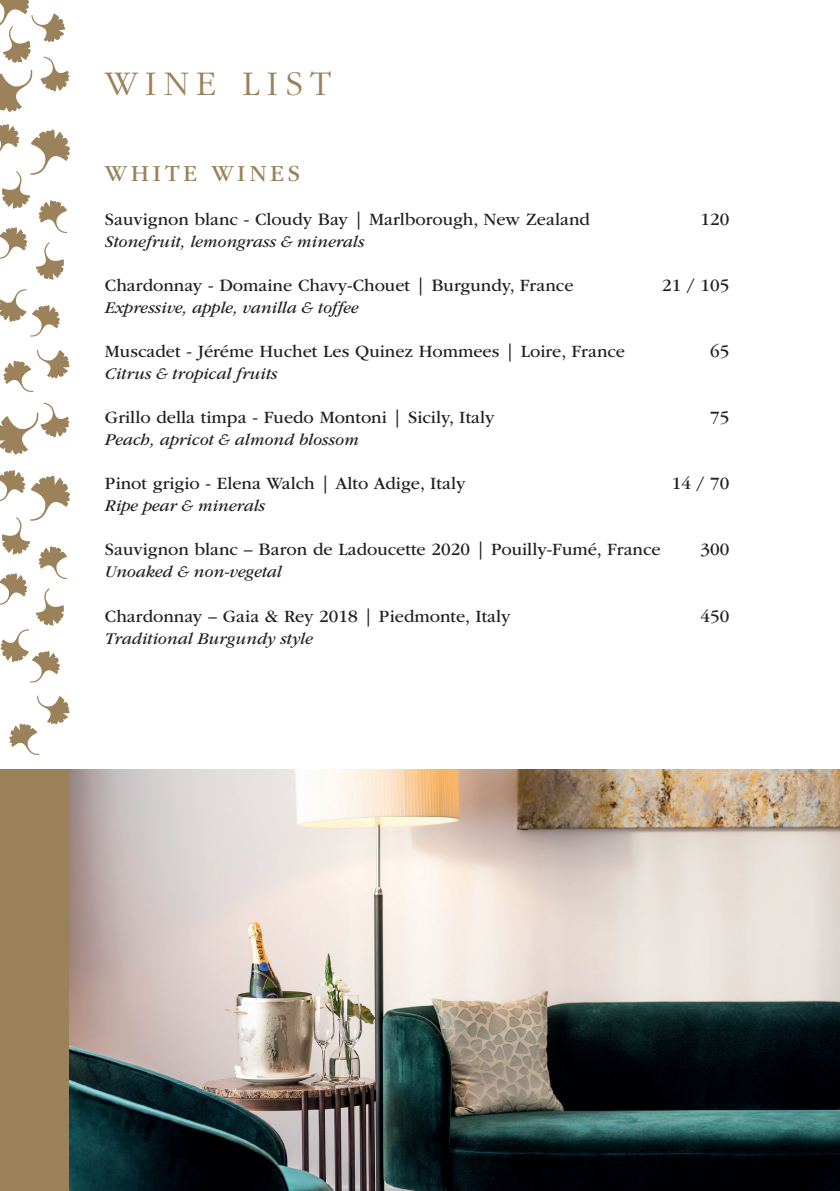
<style>
.page{position:relative;width:840px;height:1191px;background:#fff}
.page>*{position:absolute;margin:0;border:0;box-sizing:border-box;transform-origin:0 0}
.Header_1___18pt_18pt{font:300 36px "ITC Garamond Std";letter-spacing:.2em;color:#9c825a}
.Header_2___12pt_15pt{font:24px "ITC Garamond Std";letter-spacing:.15em;color:#9c825a}
.Body_text___9pt___11pt{font:18px "ITC Garamond Std";color:#231f20}
.Body_text___9pt___11pt-2{font:italic 17px "ITC Garamond Std";color:#231f20}
</style>
<div class="page">
<div style="left:0;top:769px;width:70px;height:422px;background:#9c825a"></div>
<img style="left:70px;top:769px;width:769px;height:422px">
<svg style="left:3px;top:349px;width:67px;height:43px"></svg>
<svg style="left:9px;top:695px;width:61px;height:60px"></svg>
<svg style="left:0;top:289px;width:60px;height:48px"></svg>
<svg style="left:0;top:124px;width:70px;height:156px"></svg>
<svg style="left:0;top:470px;width:70px;height:213px"></svg>
<svg style="left:0;top:0;width:70px;height:112px"></svg>
<svg style="left:0;top:402px;width:70px;height:52px"></svg>
<p class="Header_1___18pt_18pt" style="left:105px;top:65px;width:228px">WINE LIST</p>
<p class="Header_2___12pt_15pt" style="left:105px;top:161px;width:197px">WHITE WINES</p>
<p class="Body_text___9pt___11pt" style="left:105px;top:210px;width:486px">Sauvignon blanc - Cloudy Bay | Marlborough, New Zealand</p>
<p class="Body_text___9pt___11pt" style="left:700px;top:210px;width:30px">120</p>
<p class="Body_text___9pt___11pt-2" style="left:105px;top:233px;width:261px">Stonefruit, lemongrass &amp; minerals</p>
<p class="Body_text___9pt___11pt" style="left:105px;top:276px;width:470px">Chardonnay - Domaine Chavy-Chouet | Burgundy, France</p>
<p class="Body_text___9pt___11pt" style="left:662px;top:276px;width:68px">21 / 105</p>
<p class="Body_text___9pt___11pt-2" style="left:105px;top:299px;width:255px">Expressive, apple, vanilla &amp; toffee</p>
<p class="Body_text___9pt___11pt" style="left:105px;top:342px;width:521px">Muscadet - Jéréme Huchet Les Quinez Hommees | Loire, France</p>
<p class="Body_text___9pt___11pt" style="left:709px;top:342px;width:21px">65</p>
<p class="Body_text___9pt___11pt-2" style="left:105px;top:365px;width:174px">Citrus &amp; tropical fruits</p>
<p class="Body_text___9pt___11pt" style="left:105px;top:408px;width:391px">Grillo della timpa - Fuedo Montoni | Sicily, Italy</p>
<p class="Body_text___9pt___11pt" style="left:709px;top:408px;width:21px">75</p>
<p class="Body_text___9pt___11pt-2" style="left:105px;top:431px;width:255px">Peach, apricot &amp; almond blossom</p>
<p class="Body_text___9pt___11pt" style="left:105px;top:474px;width:362px">Pinot grigio - Elena Walch | Alto Adige, Italy</p>
<p class="Body_text___9pt___11pt" style="left:671px;top:474px;width:59px">14 / 70</p>
<p class="Body_text___9pt___11pt-2" style="left:105px;top:497px;width:162px">Ripe pear &amp; minerals</p>
<p class="Body_text___9pt___11pt" style="left:105px;top:540px;width:557px">Sauvignon blanc – Baron de Ladoucette 2020 | Pouilly-Fumé, France</p>
<p class="Body_text___9pt___11pt" style="left:700px;top:540px;width:30px">300</p>
<p class="Body_text___9pt___11pt-2" style="left:105px;top:563px;width:178px">Unoaked &amp; non-vegetal</p>
<p class="Body_text___9pt___11pt" style="left:105px;top:606px;width:407px">Chardonnay – Gaia &amp; Rey 2018 | Piedmonte, Italy</p>
<p class="Body_text___9pt___11pt" style="left:700px;top:606px;width:30px">450</p>
<p class="Body_text___9pt___11pt-2" style="left:105px;top:629px;width:209px">Traditional Burgundy style</p>
</div>
